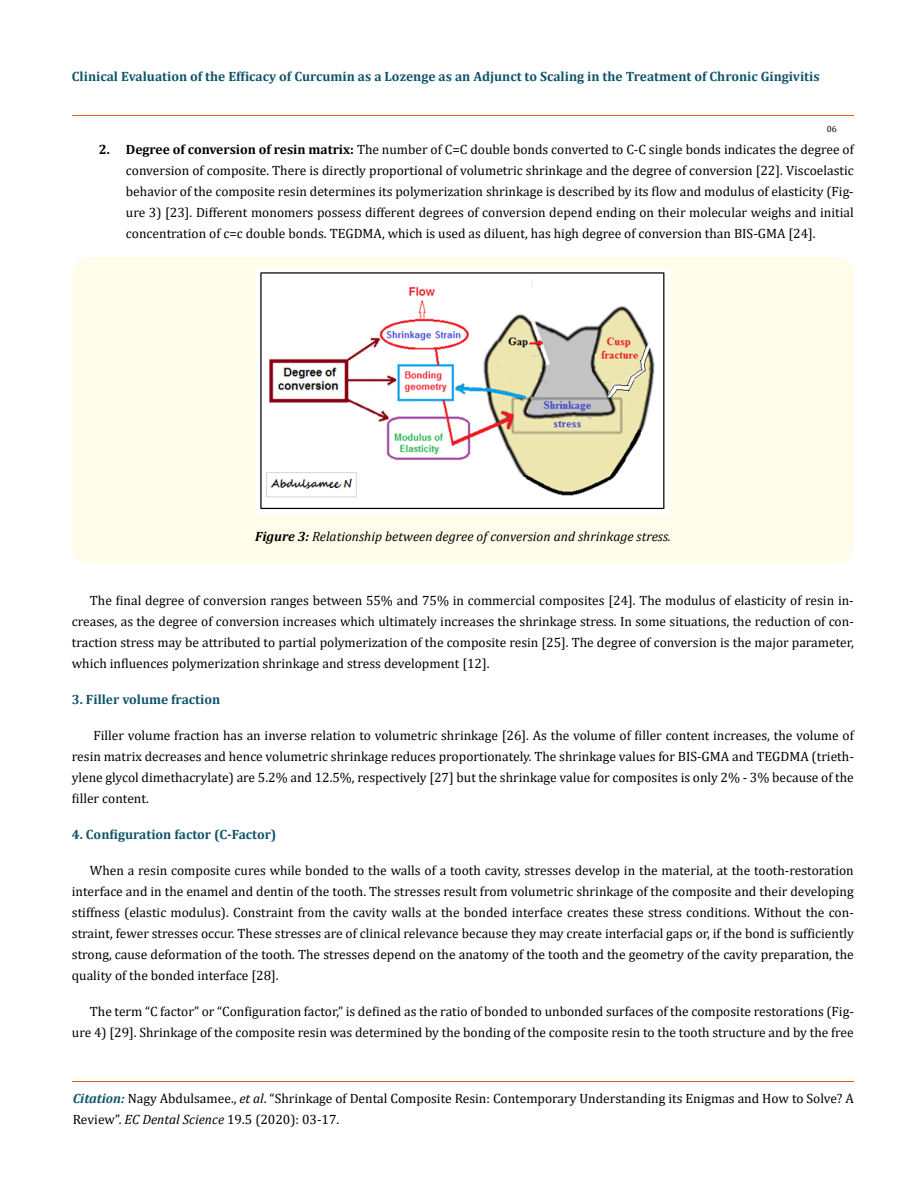
<style>
.page{position:relative;width:917px;height:1188px;background:#fff}
.page>*{position:absolute;margin:0;border:0;box-sizing:border-box;transform-origin:0 0}
.t1{font:13.5px/21px "Cambria";color:#000;text-align:justify}
.t2{font:700 13.5px "Cambria";color:#0e546a}
.t3{font:italic 13.5px "Cambria";color:#000}
.t4{font:9px "Cambria";color:#000}
.s1{font-weight:700}
.s2{font-weight:700;font-style:italic;color:#0e546a}
.s3{font-style:italic}
</style>
<div class="page">
<hr style="left:72px;top:115px;width:781px;height:1px;background:#e05d1a">
<hr style="left:72px;top:1082px;width:781px;height:1px;background:#e05d1a">
<div style="left:72px;top:257px;width:782px;height:307px;background:#fffde9;border-radius:18px"></div>
<img style="left:256px;top:268px;width:413px;height:245px">
<p class="t2" style="left:72px;top:67px;width:749px">Clinical Evaluation of the Efficacy of Curcumin as a Lozenge as an Adjunct to Scaling in the Treatment of Chronic Gingivitis</p>
<p class="t4" style="left:826px;top:123px;width:11px">06</p>
<p class="t1" style="left:126px;top:138px;width:729px;text-indent:-27px"><span class="s1">2. Degree of conversion of resin matrix:</span> The number of C=C double bonds converted to C-C single bonds indicates the degree of conversion of composite. There is directly proportional of volumetric shrinkage and the degree of conversion [22]. Viscoelastic behavior of the composite resin determines its polymerization shrinkage is described by its flow and modulus of elasticity (Fig&shy;ure 3) [23]. Different monomers possess different degrees of conversion depend ending on their molecular weighs and initial concentration of c=c double bonds. TEGDMA, which is used as diluent, has high degree of conversion than BIS-GMA [24].</p>
<p class="t3" style="left:255px;top:527px;width:417px"><span class="s1">Figure 3:</span> Relationship between degree of conversion and shrinkage stress.</p>
<p class="t1" style="left:72px;top:589px;width:783px;text-indent:18px">The final degree of conversion ranges between 55% and 75% in commercial composites [24]. The modulus of elasticity of resin in&shy;creases, as the degree of conversion increases which ultimately increases the shrinkage stress. In some situations, the reduction of con&shy;traction stress may be attributed to partial polymerization of the composite resin [25]. The degree of conversion is the major parameter, which influences polymerization shrinkage and stress development [12].</p>
<p class="t2" style="left:72px;top:689px;width:150px">3. Filler volume fraction</p>
<p class="t1" style="left:72px;top:724px;width:783px;text-indent:22px">Filler volume fraction has an inverse relation to volumetric shrinkage [26]. As the volume of filler content increases, the volume of resin matrix decreases and hence volumetric shrinkage reduces proportionately. The shrinkage values for BIS-GMA and TEGDMA (trieth&shy;ylene glycol dimethacrylate) are 5.2% and 12.5%, respectively [27] but the shrinkage value for composites is only 2% - 3% because of the filler content.</p>
<p class="t2" style="left:72px;top:824px;width:206px">4. Configuration factor (C-Factor)</p>
<p class="t1" style="left:72px;top:859px;width:783px;text-indent:18px">When a resin composite cures while bonded to the walls of a tooth cavity, stresses develop in the material, at the tooth-restoration interface and in the enamel and dentin of the tooth. The stresses result from volumetric shrinkage of the composite and their developing stiffness (elastic modulus). Constraint from the cavity walls at the bonded interface creates these stress conditions. Without the con&shy;straint, fewer stresses occur. These stresses are of clinical relevance because they may create interfacial gaps or, if the bond is sufficiently strong, cause deformation of the tooth. The stresses depend on the anatomy of the tooth and the geometry of the cavity preparation, the quality of the bonded interface [28].</p>
<p class="t1" style="left:72px;top:1000px;width:783px;text-align:right">The term “C factor” or “Configuration factor,” is defined as the ratio of bonded to unbonded surfaces of the composite restorations (Fig&shy;ure 4) [29]. Shrinkage of the composite resin was determined by the bonding of the composite resin to the tooth structure and by the free</p>
<p class="t1" style="left:73px;top:1088px;width:782px"><span class="s2">Citation:</span> Nagy Abdulsamee., <span class="s3">et al</span>. “Shrinkage of Dental Composite Resin: Contemporary Understanding its Enigmas and How to Solve? A<br>Review”. <span class="s3">EC Dental Science</span> 19.5 (2020): 03-17.</p>
</div>
